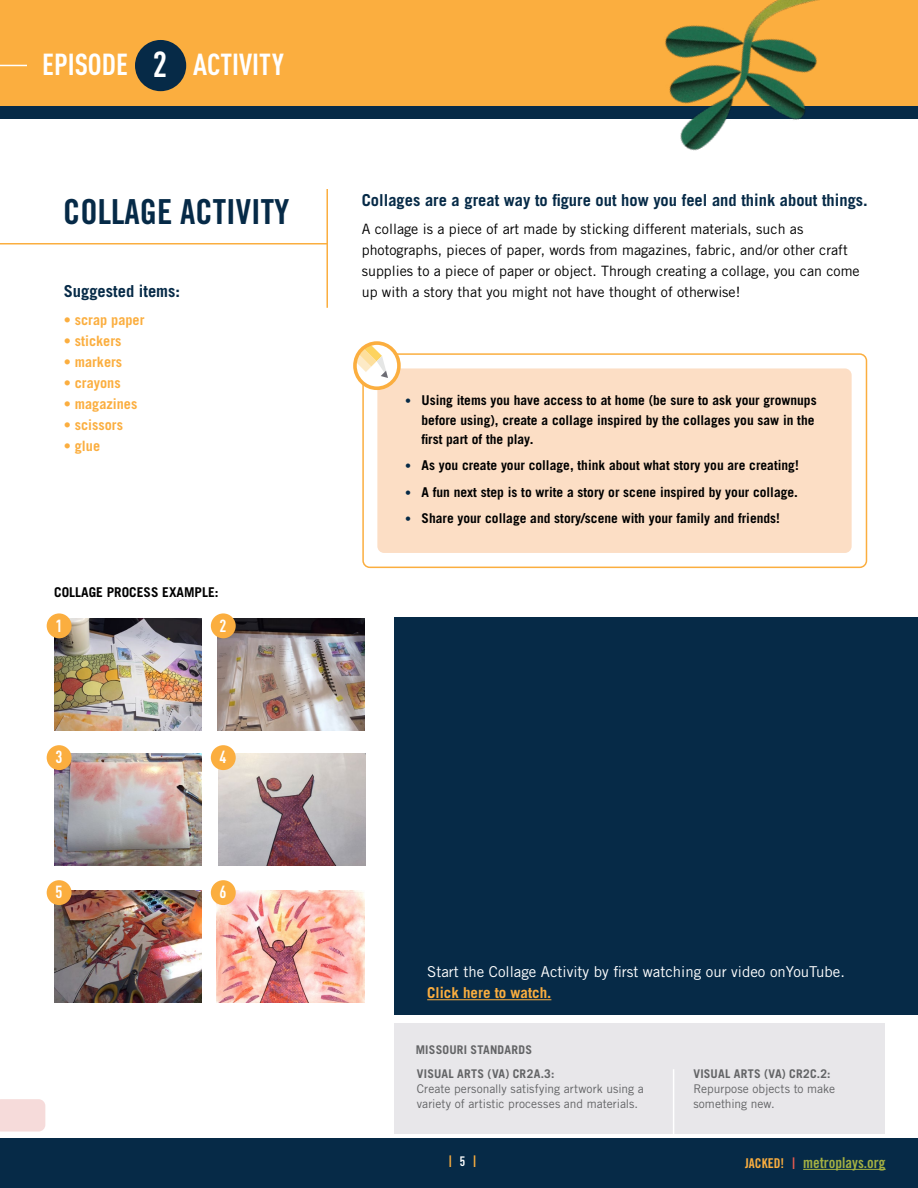
<style>
.page{position:relative;width:918px;height:1188px;background:#fff}
.page>*{position:absolute;margin:0;border:0;box-sizing:border-box;transform-origin:0 0}
.t1{font:700 35.7px "DIN Cond";color:#fff}
.Guide_Body{font:34.5px "Trade Gothic LT Std Bd Cn 20";color:#062a47}
.t2{font:700 30px "DIN Cond";color:#fff}
.t3{font:700 17.4px "DIN Cond";color:#fff}
.Activity_Body{font:700 16.5px "Trade Gothic LT Std";color:#062a47}
.Guide_Body-2{font:15px/20.4px "Trade Gothic LT Std";color:#fff}
.t4{font:15px "Trade Gothic LT Std Bd Cn 20";color:#a5b142}
.Activity_Body-2{font:14.25px/21px "Trade Gothic LT Std";color:#000}
.Guide_Body-3{font:700 14.25px "Trade Gothic LT Std";color:#fbae3f}
.Guide_Body-4{font:700 13.5px/19.5px "Trade Gothic LT Std";color:#000}
.t5{font:700 13.5px "DIN Cond";color:#fbae3f}
.t6{font:12px/15px "Trade Gothic LT Std";color:#636466}
.t7{font:700 12px "Trade Gothic LT Std";letter-spacing:.015em;color:#636466}
.s1{font-size:12px;color:#062a47}
.s2{font-weight:700;color:#fbae3f}
.s3{font-weight:700}
.s4{color:#fff}
.s5{font-size:13.5px;color:#fbae3f}
.s6{font-family:"DIN Cond";font-weight:700;font-size:13.5px;color:#e85b50}
</style>
<div class="page">
<div style="left:0;top:1138px;width:918px;height:50px;background:#062a47"></div>
<hr style="left:803px;top:1169px;width:83px;height:1px;background:#a5b142">
<div style="left:394px;top:618px;width:524px;height:397px;background:#062a47"></div>
<div style="left:394px;top:1024px;width:491px;height:110px;background:#e8e7ea"></div>
<div style="left:362px;top:353px;width:505px;height:215px;border:2px solid #fbae3f;border-radius:7px"></div>
<div style="left:0;top:0;width:918px;height:108px;background:#fbae3f"></div>
<img style="left:54px;top:619px;width:148px;height:112px">
<img style="left:217px;top:619px;width:148px;height:112px">
<img style="left:54px;top:891px;width:148px;height:112px">
<img style="left:218px;top:754px;width:148px;height:112px">
<img style="left:54px;top:754px;width:148px;height:112px">
<img style="left:217px;top:891px;width:147px;height:112px">
<div style="left:0;top:106px;width:918px;height:13px;background:#062a47"></div>
<div style="left:377px;top:368px;width:475px;height:185px;background:#fcdec5;border-radius:7px"></div>
<svg style="left:355px;top:343px;width:44px;height:45px"></svg>
<svg style="left:355px;top:344px;width:33px;height:34px"></svg>
<div style="left:353px;top:341px;width:48px;height:49px;border:4px solid #fbae3f;border-radius:50%"></div>
<hr style="left:427px;top:999px;width:124px;height:1px;background:#fbae3f">
<div style="left:135px;top:40px;width:51px;height:51px;background:#062a47;border-radius:50%"></div>
<div style="left:47px;top:613px;width:25px;height:25px;background:#fbae3f;border-radius:50%"></div>
<div style="left:47px;top:745px;width:25px;height:25px;background:#fbae3f;border-radius:50%"></div>
<div style="left:47px;top:880px;width:25px;height:25px;background:#fbae3f;border-radius:50%"></div>
<div style="left:211px;top:613px;width:25px;height:25px;background:#fbae3f;border-radius:50%"></div>
<div style="left:211px;top:745px;width:25px;height:25px;background:#fbae3f;border-radius:50%"></div>
<div style="left:211px;top:880px;width:25px;height:25px;background:#fbae3f;border-radius:50%"></div>
<svg style="left:0;top:65px;width:27px;height:1px"></svg>
<hr style="left:0;top:243px;width:327px;height:1px;background:#fbae3f">
<hr style="left:326px;top:189px;width:2px;height:119px;background:#fbae3f">
<hr style="left:673px;top:1069px;width:1px;height:65px;background:#fff">
<img style="left:665px;top:0;width:154px;height:151px">
<svg style="left:0;top:1099px;width:45px;height:33px"></svg>
<p class="t2" style="left:42px;top:46px;width:87px">EPISODE</p>
<p class="t1" style="left:153px;top:43px;width:16px">2</p>
<p class="t2" style="left:193px;top:46px;width:92px">ACTIVITY</p>
<p class="Guide_Body" style="left:63px;top:190px;width:228px">COLLAGE ACTIVITY</p>
<p class="Activity_Body" style="left:64px;top:281px;width:118px">Suggested items:</p>
<p class="Guide_Body-3" style="left:64px;top:311px;width:82px">• scrap paper</p>
<p class="Guide_Body-3" style="left:64px;top:332px;width:59px">• stickers</p>
<p class="Guide_Body-3" style="left:64px;top:353px;width:60px">• markers</p>
<p class="Guide_Body-3" style="left:64px;top:374px;width:58px">• crayons</p>
<p class="Guide_Body-3" style="left:64px;top:395px;width:75px">• magazines</p>
<p class="Guide_Body-3" style="left:64px;top:416px;width:61px">• scissors</p>
<p class="Guide_Body-3" style="left:64px;top:437px;width:38px">• glue</p>
<p class="Guide_Body-4" style="left:54px;top:583px;width:166px">COLLAGE PROCESS EXAMPLE:</p>
<p class="t3" style="left:55px;top:615px;width:8px">1</p>
<p class="t3" style="left:220px;top:615px;width:8px">2</p>
<p class="t3" style="left:55px;top:747px;width:8px">3</p>
<p class="t3" style="left:220px;top:747px;width:8px">4</p>
<p class="t3" style="left:55px;top:882px;width:8px">5</p>
<p class="t3" style="left:220px;top:882px;width:8px">6</p>
<p class="Activity_Body" style="left:362px;top:190px;width:508px">Collages are a great way to figure out how you feel and think about things.</p>
<p class="Activity_Body-2" style="left:362px;top:218px;width:499px">A collage is a piece of art made by sticking different materials, such as photographs, pieces of paper, words from magazines, fabric, and/or other craft supplies to a piece of paper or object. Through creating a collage, you can come up with a story that you might not have thought of otherwise!</p>
<p class="Guide_Body-4" style="left:422px;top:390px;width:397px;text-indent:-16px"><span class="s1">•</span> Using items you have access to at home (be sure to ask your grownups before using), create a collage inspired by the collages you saw in the first part of the play.</p>
<p class="Guide_Body-4" style="left:405px;top:456px;width:395px"><span class="s1">•</span> As you create your collage, think about what story you are creating!</p>
<p class="Guide_Body-4" style="left:405px;top:482px;width:395px"><span class="s1">•</span> A fun next step is to write a story or scene inspired by your collage.</p>
<p class="Guide_Body-4" style="left:405px;top:508px;width:377px"><span class="s1">•</span> Share your collage and story/scene with your family and friends!</p>
<p class="Guide_Body-2" style="left:427px;top:962px;width:419px">Start the Collage Activity by first watching our video onYouTube.<br><span class="s2">Click here to watch.</span></p>
<p class="t7" style="left:416px;top:1042px;width:118px">MISSOURI STANDARDS</p>
<p class="t6" style="left:417px;top:1066px;width:228px"><span class="s3">VISUAL ARTS (VA) CR2A.3:<br></span>Create personally satisfying artwork using a variety of artistic processes and materials.</p>
<p class="t6" style="left:693px;top:1066px;width:143px"><span class="s3">VISUAL ARTS (VA) CR2C.2:<br></span>Repurpose objects to make something new.</p>
<p class="t5" style="left:448px;top:1153px;width:30px">| <span class="s4">5</span> |</p>
<p class="t4" style="left:745px;top:1153px;width:142px"><span class="s5">JACKED!</span> <span class="s6">|</span> metroplays.org</p>
</div>
